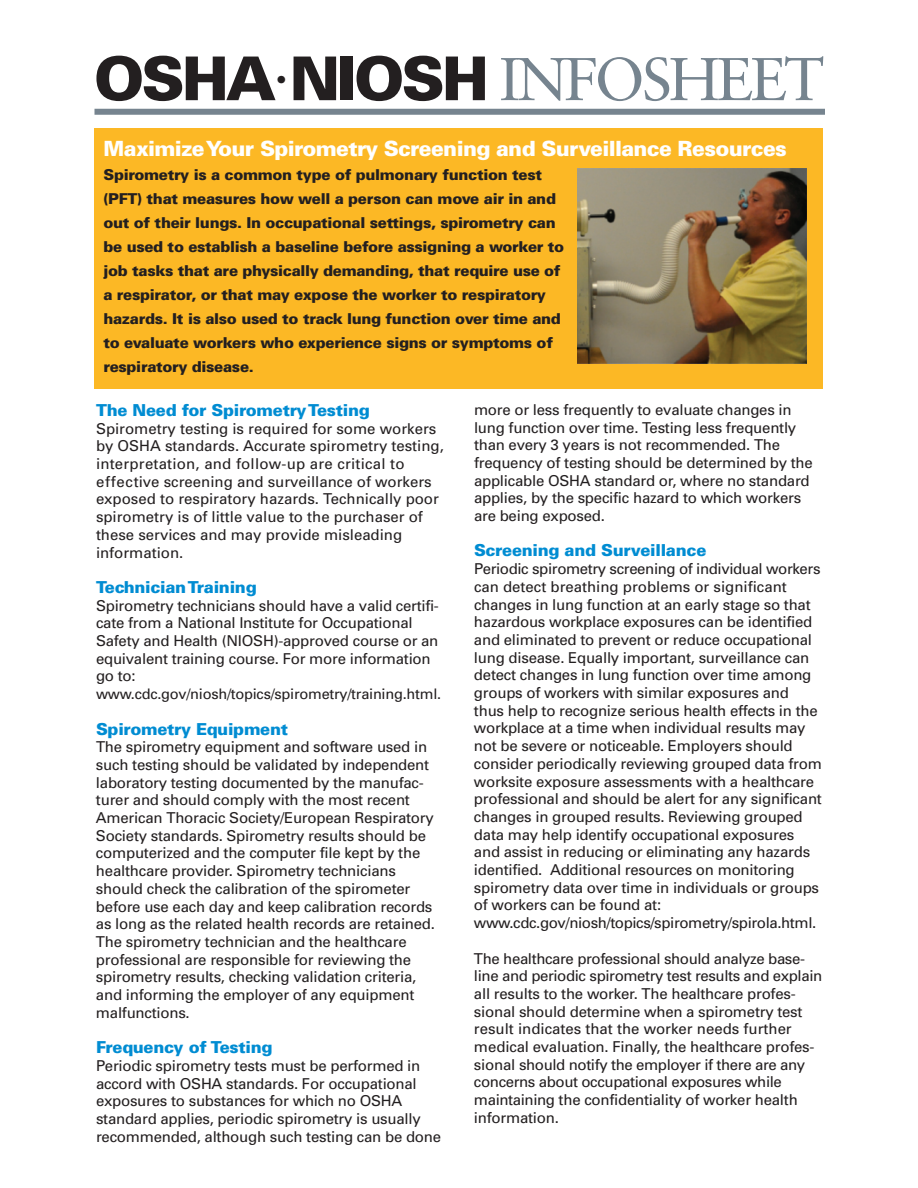
<style>
.page{position:relative;width:918px;height:1188px;background:#fff}
.page>*{position:absolute;margin:0;border:0;box-sizing:border-box;transform-origin:0 0}
.t1{font:900 60.45px "Univers";letter-spacing:-.05em;color:#231f20}
.t2{font:900 21px "Univers";letter-spacing:-.03em;color:#fff}
.t3{font:900 16.5px "Univers";letter-spacing:-.015em;color:#008cd2}
.t4{font:15px/17.7px "Univers";letter-spacing:-.015em;color:#231f20}
.t5{font:900 15px/24px "Univers";letter-spacing:-.02em;color:#231f20}
.t6{font:14.55px "Univers";letter-spacing:-.015em;color:#231f20}
.s1{font-family:"Sabon";font-weight:400;color:#76848f}
.s2{font-size:14.25px}
</style>
<div class="page">
<div style="left:94px;top:128px;width:730px;height:261px;background:#fcb825"></div>
<div style="left:94px;top:109px;width:731px;height:6px;background:#76848f"></div>
<img style="left:578px;top:169px;width:229px;height:194px">
<h1 class="t1" style="left:94px;top:57px;width:732px">OSHA<sup>•</sup>NIOSH <span class="s1">INFOSHEET</span></h1>
<h3 class="t2" style="left:104px;top:141px;width:685px">MaximizeYour Spirometry Screening and Surveillance Resources</h3>
<p class="t5" style="left:103px;top:164px;width:462px">Spirometry is a common type of pulmonary function test (PFT) that measures how well a person can move air in and out of their lungs. In occupational settings, spirometry can be used to establish a baseline before assigning a worker to job tasks that are physically demanding, that require use of a respirator, or that may expose the worker to respiratory hazards. It is also used to track lung function over time and to evaluate workers who experience signs or symptoms of respiratory disease.</p>
<h4 class="t3" style="left:96px;top:404px;width:275px">The Need for SpirometryTesting</h4>
<p class="t4" style="left:96px;top:421px;width:349px">Spirometry testing is required for some workers by OSHA standards. Accurate spirometry testing, interpretation, and follow-up are critical to effective screening and surveillance of workers exposed to respiratory hazards. Technically poor spirometry is of little value to the purchaser of these services and may provide misleading information.</p>
<h4 class="t3" style="left:96px;top:581px;width:162px">TechnicianTraining</h4>
<p class="t4" style="left:96px;top:598px;width:344px">Spirometry technicians should have a valid certifi&shy;cate from a National Institute for Occupational Safety and Health (NIOSH)-approved course or an equivalent training course. For more information go to:</p>
<p class="t6" style="left:96px;top:689px;width:347px">www.cdc.gov/niosh/topics/spirometry/training.html<span class="s2">.</span></p>
<h4 class="t3" style="left:96px;top:723px;width:194px">Spirometry Equipment</h4>
<p class="t4" style="left:96px;top:739px;width:341px">The spirometry equipment and software used in such testing should be validated by independent laboratory testing documented by the manufac&shy;turer and should comply with the most recent American Thoracic Society/European Respiratory Society standards. Spirometry results should be computerized and the computer file kept by the healthcare provider. Spirometry technicians should check the calibration of the spirometer before use each day and keep calibration records as long as the related health records are retained.<br>The spirometry technician and the healthcare professional are responsible for reviewing the spirometry results, checking validation criteria, and informing the employer of any equipment malfunctions.</p>
<h4 class="t3" style="left:96px;top:1041px;width:178px">Frequency of Testing</h4>
<p class="t4" style="left:96px;top:1058px;width:347px">Periodic spirometry tests must be performed in accord with OSHA standards. For occupational exposures to substances for which no OSHA standard applies, periodic spirometry is usually recommended, although such testing can be done</p>
<p class="t4" style="left:474px;top:402px;width:340px">more or less frequently to evaluate changes in lung function over time. Testing less frequently than every 3 years is not recommended. The frequency of testing should be determined by the applicable OSHA standard or, where no standard applies, by the specific hazard to which workers are being exposed.</p>
<h4 class="t3" style="left:474px;top:545px;width:234px">Screening and Surveillance</h4>
<p class="t4" style="left:474px;top:561px;width:349px">Periodic spirometry screening of individual workers can detect breathing problems or significant changes in lung function at an early stage so that hazardous workplace exposures can be identified and eliminated to prevent or reduce occupational lung disease. Equally important, surveillance can detect changes in lung function over time among groups of workers with similar exposures and thus help to recognize serious health effects in the workplace at a time when individual results may not be severe or noticeable. Employers should consider periodically reviewing grouped data from worksite exposure assessments with a healthcare professional and should be alert for any significant changes in grouped results. Reviewing grouped data may help identify occupational exposures and assist in reducing or eliminating any hazards identified. Additional resources on monitoring spirometry data over time in individuals or groups of workers can be found at: www.cdc.gov/niosh/topics/spirometry/spirola.html.</p>
<p class="t4" style="left:474px;top:951px;width:350px">The healthcare professional should analyze base&shy;line and periodic spirometry test results and explain all results to the worker. The healthcare profes&shy;sional should determine when a spirometry test result indicates that the worker needs further medical evaluation. Finally, the healthcare profes&shy;sional should notify the employer if there are any concerns about occupational exposures while maintaining the confidentiality of worker health information.</p>
</div>
